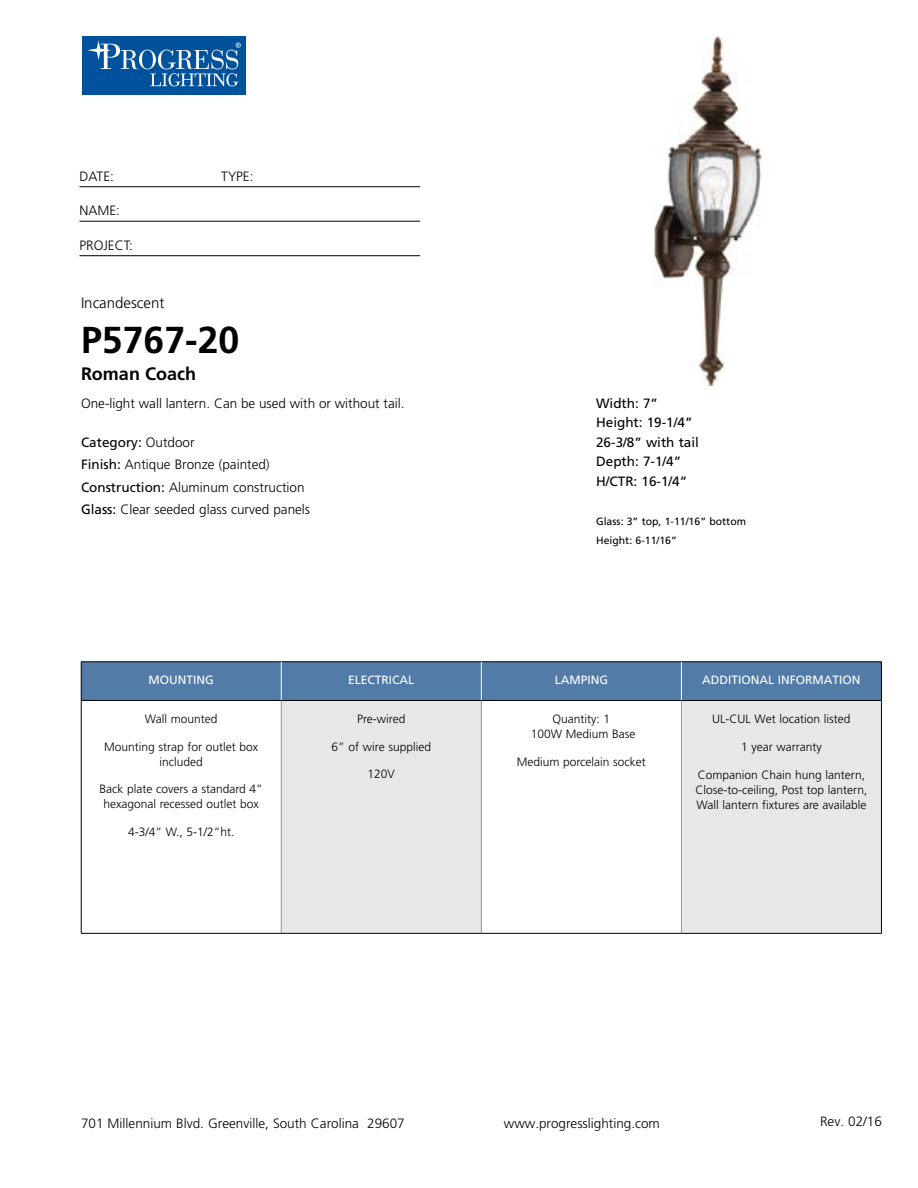
<style>
.page{position:relative;width:918px;height:1188px;background:#fff}
.page>*{position:absolute;margin:0;border:0;box-sizing:border-box;transform-origin:0 0}
.t1{font:700 37.5px "Frutiger LT Std";color:#000}
.t2{font:700 18px "Frutiger LT Std";color:#000}
.t3{font:300 15px "Frutiger LT Std";color:#000}
.t4{font:300 13.5px/22.5px "Frutiger LT Std";color:#000}
.t5{font:13.5px/19.5px "Frutiger LT Std";color:#000}
.t6{font:300 12px/15px "Frutiger LT Std";color:#000;text-align:center}
.t7{font:12px "Frutiger LT Std";color:#fff}
.t8{font:10.5px/19.5px "Frutiger LT Std";color:#000}
.s1{font-weight:400}
</style>
<div class="page">
<div style="left:82px;top:36px;width:164px;height:59px;background:#00529c"></div>
<svg style="left:139px;top:50px;width:17px;height:19px"></svg>
<div style="left:142px;top:50px;width:11px;height:19px;background:#00529c;border-radius:50%"></div>
<svg style="left:87px;top:40px;width:51px;height:29px"></svg>
<svg style="left:150px;top:43px;width:91px;height:43px"></svg>
<hr style="left:80px;top:186px;width:340px;height:1px;background:#000">
<hr style="left:80px;top:221px;width:340px;height:1px;background:#000">
<hr style="left:80px;top:255px;width:340px;height:1px;background:#000">
<div style="left:82px;top:663px;width:799px;height:37px;background:#527ba8"></div>
<div style="left:281px;top:700px;width:200px;height:233px;background:#e6e7e8"></div>
<div style="left:681px;top:700px;width:200px;height:233px;background:#e6e7e8"></div>
<hr style="left:281px;top:701px;width:1px;height:232px;background:#939598">
<hr style="left:481px;top:701px;width:1px;height:232px;background:#939598">
<hr style="left:681px;top:701px;width:1px;height:232px;background:#939598">
<hr style="left:81px;top:700px;width:200px;height:1px;background:#000">
<hr style="left:281px;top:700px;width:200px;height:1px;background:#000">
<hr style="left:481px;top:700px;width:200px;height:1px;background:#000">
<hr style="left:681px;top:700px;width:200px;height:1px;background:#000">
<hr style="left:81px;top:933px;width:200px;height:1px;background:#000">
<hr style="left:281px;top:933px;width:200px;height:1px;background:#000">
<hr style="left:481px;top:933px;width:200px;height:1px;background:#000">
<hr style="left:681px;top:933px;width:201px;height:1px;background:#000">
<hr style="left:81px;top:662px;width:200px;height:1px;background:#000">
<hr style="left:81px;top:662px;width:1px;height:38px;background:#000">
<hr style="left:281px;top:662px;width:200px;height:1px;background:#000">
<hr style="left:481px;top:662px;width:200px;height:1px;background:#000">
<hr style="left:681px;top:662px;width:201px;height:1px;background:#000">
<hr style="left:881px;top:662px;width:1px;height:38px;background:#000">
<hr style="left:81px;top:700px;width:1px;height:233px;background:#000">
<hr style="left:881px;top:700px;width:1px;height:233px;background:#000">
<hr style="left:281px;top:662px;width:1px;height:38px;background:#fff">
<hr style="left:681px;top:662px;width:1px;height:38px;background:#fff">
<hr style="left:481px;top:662px;width:1px;height:38px;background:#fff">
<img style="left:654px;top:36px;width:108px;height:349px">
<p class="t4" style="left:80px;top:165px;width:36px">DATE:</p>
<p class="t4" style="left:221px;top:165px;width:34px">TYPE:</p>
<p class="t4" style="left:80px;top:200px;width:42px">NAME:</p>
<p class="t4" style="left:80px;top:234px;width:55px">PROJECT:</p>
<p class="t3" style="left:81px;top:294px;width:85px">Incandescent</p>
<h1 class="t1" style="left:81px;top:318px;width:160px">P5767-20</h1>
<h2 class="t2" style="left:81px;top:363px;width:117px">Roman Coach</h2>
<p class="t4" style="left:81px;top:392px;width:325px">One-light wall lantern. Can be used with or without tail.</p>
<p class="t4" style="left:81px;top:431px;width:231px"><span class="s1">Category:</span> Outdoor<br><span class="s1">Finish:</span> Antique Bronze (painted)<br><span class="s1">Construction:</span> Aluminum construction <span class="s1">Glass:</span> Clear seeded glass curved panels</p>
<p class="t5" style="left:596px;top:393px;width:104px">Width: 7”<br>Height: 19-1/4”<br>26-3/8” with tail<br>Depth: 7-1/4”<br>H/CTR: 16-1/4”</p>
<p class="t8" style="left:596px;top:511px;width:151px">Glass: 3” top, 1-11/16” bottom<br>Height: 6-11/16”</p>
<p class="t7" style="left:149px;top:673px;width:67px">MOUNTING</p>
<p class="t7" style="left:348px;top:673px;width:68px">ELECTRICAL</p>
<p class="t7" style="left:555px;top:673px;width:55px">LAMPING</p>
<p class="t7" style="left:702px;top:673px;width:160px">ADDITIONAL INFORMATION</p>
<p class="t6" style="left:145px;top:711px;width:74px">Wall mounted</p>
<p class="t6" style="left:104px;top:739px;width:156px">Mounting strap for outlet box included</p>
<p class="t6" style="left:100px;top:782px;width:165px">Back plate covers a standard 4” hexagonal recessed outlet box</p>
<p class="t6" style="left:128px;top:825px;width:108px">4-3/4” W., 5-1/2”ht.</p>
<p class="t6" style="left:357px;top:712px;width:50px">Pre-wired</p>
<p class="t6" style="left:332px;top:739px;width:101px">6” of wire supplied</p>
<p class="t6" style="left:368px;top:767px;width:29px">120V</p>
<p class="t6" style="left:712px;top:712px;width:140px">UL-CUL Wet location listed</p>
<p class="t6" style="left:741px;top:739px;width:82px">1 year warranty</p>
<p class="t6" style="left:696px;top:767px;width:173px;text-align:left">Companion Chain hung lantern,<br>Close-to-ceiling, Post top lantern,<br>Wall lantern fixtures are available</p>
<p class="t6" style="left:531px;top:712px;width:106px">Quantity: 1<br>100W Medium Base</p>
<p class="t6" style="left:517px;top:754px;width:131px">Medium porcelain socket</p>
<p class="t4" style="left:81px;top:1112px;width:325px">701 Millennium Blvd. Greenville, South Carolina 29607</p>
<p class="t4" style="left:504px;top:1112px;width:158px">www.progresslighting.com</p>
<p class="t4" style="left:820px;top:1110px;width:63px">Rev. 02/16</p>
</div>
